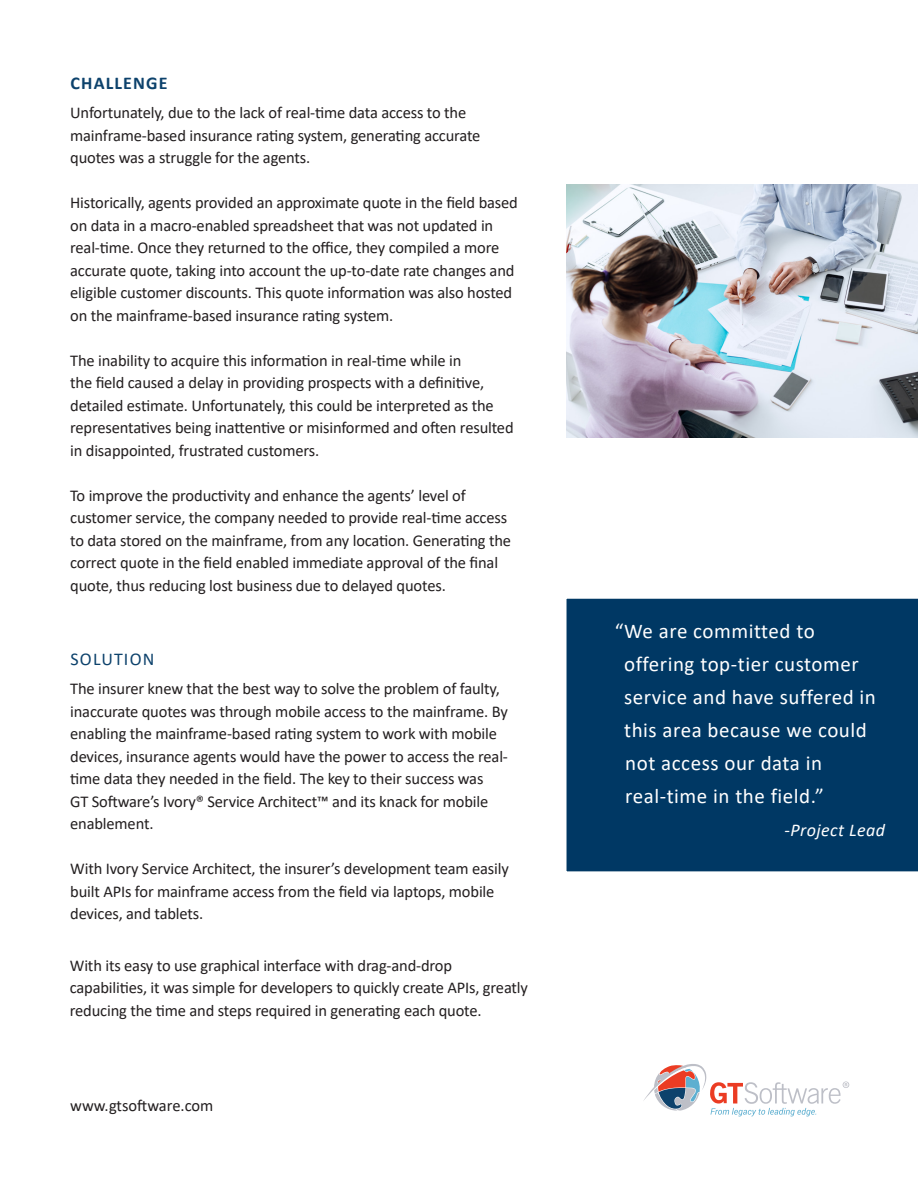
<style>
.page{position:relative;width:918px;height:1188px;background:#fff}
.page>*{position:absolute;margin:0;border:0;box-sizing:border-box;transform-origin:0 0}
.t1{font:21px/33px "Calibri";letter-spacing:.025em;color:#fff}
.t2{font:italic 18px "Calibri";letter-spacing:.025em;color:#fff}
.Subhead{font:700 18px "Calibri";letter-spacing:.065em;color:#0d426c}
.Subhead-2{font:18px "Calibri";letter-spacing:.065em;color:#0d426c}
.t3{font:16.5px/22.5px "Calibri";letter-spacing:-.01em;color:#231f20}
</style>
<div class="page">
<svg style="left:643px;top:1064px;width:206px;height:52px"></svg>
<div style="left:566px;top:598px;width:352px;height:274px;background:#003864"></div>
<img style="left:567px;top:185px;width:351px;height:253px">
<p class="Subhead" style="left:71px;top:70px;width:99px">CHALLENGE</p>
<p class="t3" style="left:70px;top:101px;width:412px">Unfortunately, due to the lack of real-time data access to the mainframe-based insurance rating system, generating accurate quotes was a struggle for the agents.</p>
<p class="t3" style="left:70px;top:191px;width:449px">Historically, agents provided an approximate quote in the field based on data in a macro-enabled spreadsheet that was not updated in real-time. Once they returned to the office, they compiled a more accurate quote, taking into account the up-to-date rate changes and eligible customer discounts. This quote information was also hosted on the mainframe-based insurance rating system.</p>
<p class="t3" style="left:70px;top:349px;width:445px">The inability to acquire this information in real-time while in<br>the field caused a delay in providing prospects with a definitive, detailed estimate. Unfortunately, this could be interpreted as the representatives being inattentive or misinformed and often resulted in disappointed, frustrated customers.</p>
<p class="t3" style="left:70px;top:484px;width:443px">To improve the productivity and enhance the agents’ level of customer service, the company needed to provide real-time access to data stored on the mainframe, from any location. Generating the correct quote in the field enabled immediate approval of the final quote, thus reducing lost business due to delayed quotes.</p>
<p class="Subhead-2" style="left:71px;top:647px;width:85px">SOLUTION</p>
<p class="t3" style="left:70px;top:677px;width:439px">The insurer knew that the best way to solve the problem of faulty, inaccurate quotes was through mobile access to the mainframe. By enabling the mainframe-based rating system to work with mobile devices, insurance agents would have the power to access the real&shy;time data they needed in the field. The key to their success was<br>GT Software’s Ivory® Service Architect™ and its knack for mobile enablement.</p>
<p class="t3" style="left:70px;top:857px;width:440px">With Ivory Service Architect, the insurer’s development team easily built APIs for mainframe access from the field via laptops, mobile devices, and tablets.</p>
<p class="t3" style="left:70px;top:954px;width:460px">With its easy to use graphical interface with drag-and-drop capabilities, it was simple for developers to quickly create APIs, greatly reducing the time and steps required in generating each quote.</p>
<p class="t3" style="left:70px;top:1094px;width:145px">www.gtsoftware.com</p>
<p class="t1" style="left:624px;top:614px;width:253px;text-indent:-9px">“We are committed to offering top-tier customer service and have suffered in this area because we could</p>
<p class="t1" style="left:625px;top:746px;width:198px">not access our data in</p>
<p class="t1" style="left:625px;top:779px;width:200px">real-time in the field.”</p>
<p class="t2" style="left:784px;top:818px;width:102px">-Project Lead</p>
</div>
